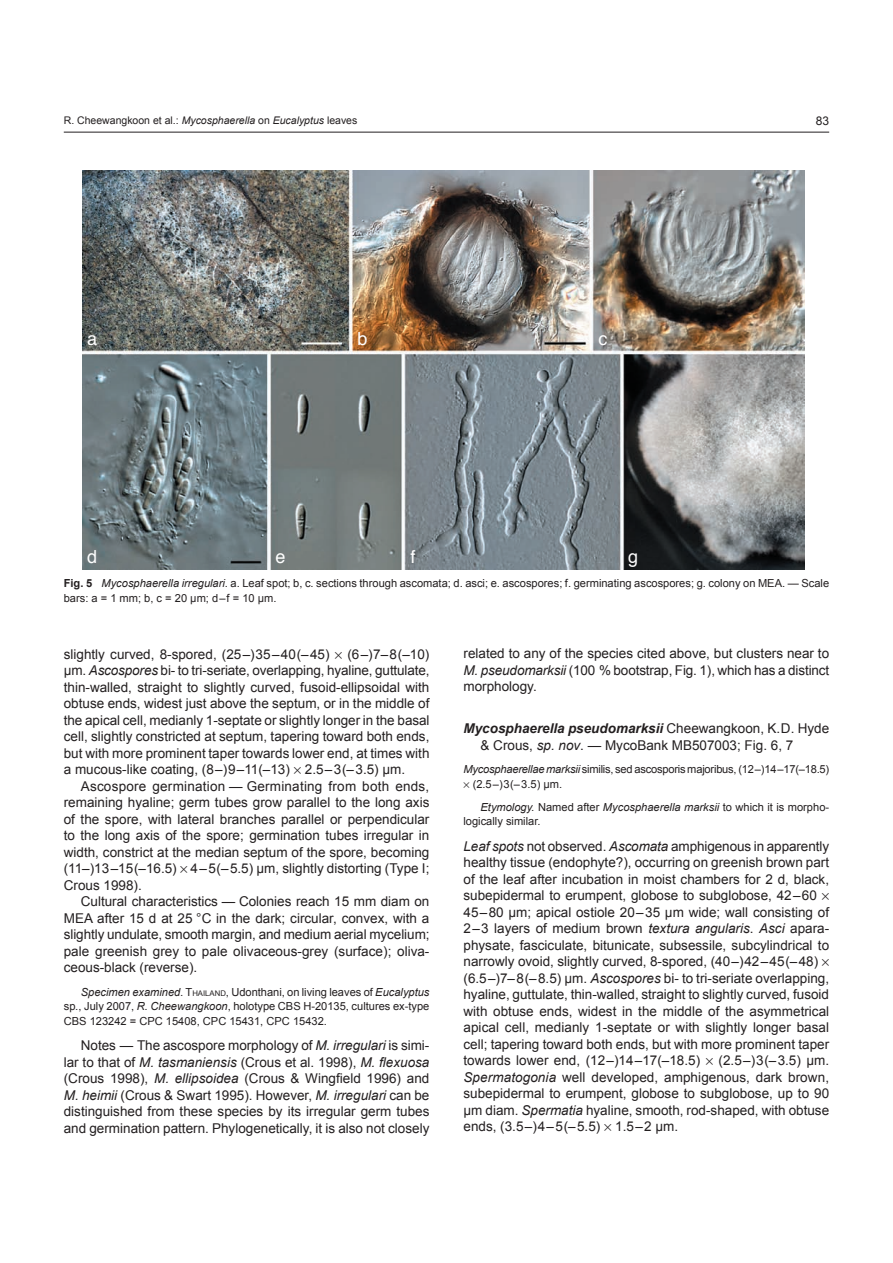
<style>
.page{position:relative;width:893px;height:1263px;background:#fff}
.page>*{position:absolute;margin:0;border:0;box-sizing:border-box;transform-origin:0 0}
.t1{font:18px "Helvetica";color:#fff}
.t2{font:13.5px/16.5px "Arial";color:#231f20;text-align:justify}
.t3{font:12px "Arial";color:#231f20}
.t4{font:11.1px/14.4px "Arial";color:#231f20}
.t5{font:11.1px/14.4px "Arial";letter-spacing:-.02em;color:#231f20}
.t6{font:10.5px "Arial";color:#231f20}
.s1{font-style:italic}
.s2{font-weight:700}
.s3{font-size:7.8px}
.s4{font-weight:700;font-style:italic}
</style>
<div class="page">
<hr style="left:64px;top:132px;width:765px;height:1px;background:#231f20">
<img style="left:82px;top:170px;width:723px;height:399px">
<p class="t6" style="left:64px;top:115px;width:295px">R. Cheewangkoon et al.: <span class="s1">Mycosphaerella</span> on <span class="s1">Eucalyptus</span> leaves</p>
<p class="t3" style="left:816px;top:114px;width:15px">83</p>
<h1 class="t1" style="left:87px;top:324px;width:12px">a</h1>
<h1 class="t1" style="left:87px;top:541px;width:12px">d</h1>
<h1 class="t1" style="left:357px;top:323px;width:12px">b</h1>
<h1 class="t1" style="left:598px;top:323px;width:10px">c</h1>
<h1 class="t1" style="left:275px;top:541px;width:12px">e</h1>
<h1 class="t1" style="left:410px;top:541px;width:7px">f</h1>
<h1 class="t1" style="left:628px;top:541px;width:12px">g</h1>
<p class="t4" style="left:64px;top:576px;width:767px"><span class="s2">Fig. 5</span> <span class="s1">Mycosphaerella irregulari</span>. a. Leaf spot; b, c. sections through ascomata; d. asci; e. ascospores; f. germinating ascospores; g. colony on MEA. — Scale bars: a = 1 mm; b, c = 20 µm; d–f = 10 µm.</p>
<p class="t2" style="left:64px;top:646px;width:367px;text-indent:284px">(6–)7–8(–10) µm. <span class="s1">Ascospores</span> bi- to tri-seriate, overlapping, hyaline, guttulate, thin-walled, straight to slightly curved, fusoid-ellipsoidal with obtuse ends, widest just above the septum, or in the middle of the apical cell, medianly 1-septate or slightly longer in the basal cell, slightly constricted at septum, tapering toward both ends, but with more prominent taper towards lower end, at times with a mucous-like coating, (8–)9–11(–13) 2.5–3(–3.5) µm.</p>
<p class="t2" style="left:64px;top:778px;width:367px;text-indent:17px">Ascospore germination <span class="s1">—</span> Germinating from both ends, remaining hyaline; germ tubes grow parallel to the long axis of the spore, with lateral branches parallel or perpendicular to the long axis of the spore; germination tubes irregular in width, constrict at the median septum of the spore, becoming (11–)13–15(–16.5) 4–5(–5.5) µm, slightly distorting (Type I; Crous 1998).</p>
<p class="t2" style="left:64px;top:893px;width:367px;text-indent:17px">Cultural characteristics <span class="s1">—</span> Colonies reach 15 mm diam on MEA after 15 d at 25 °C in the dark; circular, convex, with a slightly undulate, smooth margin, and medium aerial mycelium; pale greenish grey to pale olivaceous-grey (surface); oliva&shy;ceous-black (reverse).</p>
<p class="t4" style="left:64px;top:985px;width:367px;text-align:justify;text-indent:17px"><span class="s1">Specimen examined.</span> T<span class="s3">hailand</span>, Udonthani, on living leaves of <span class="s1">Eucalyptus </span>sp<span class="s1">.</span>, July 2007, <span class="s1">R. Cheewangkoon</span>, holotype CBS H-20135, cultures ex-type CBS 123242 = CPC 15408, CPC 15431, CPC 15432.</p>
<p class="t2" style="left:64px;top:1037px;width:367px;text-indent:17px">Notes <span class="s1">—</span> The ascospore morphology of <span class="s1">M. irregulari</span> is simi&shy;lar to that of <span class="s1">M. tasmaniensis</span> (Crous et al. 1998), <span class="s1">M. flexuosa </span>(Crous 1998), <span class="s1">M. ellipsoidea</span> (Crous &amp; Wingfield 1996) and <span class="s1">M. heimii</span> (Crous &amp; Swart 1995). However, <span class="s1">M. irregulari</span> can be distinguished from these species by its irregular germ tubes and germination pattern. Phylogenetically, it is also not closely</p>
<p class="t2" style="left:64px;top:646px;width:267px">slightly curved, 8-spored, (25–)35–40(–45)</p>
<p class="t2" style="left:463px;top:645px;width:367px">related to any of the species cited above, but clusters near to <span class="s1">M. pseudomarksii</span> (100 % bootstrap, Fig. 1), which has a distinct morphology.</p>
<p class="t2" style="left:480px;top:720px;width:350px;text-indent:-17px"><span class="s4">Mycosphaerella pseudomarksii</span> Cheewangkoon, K.D. Hyde &amp; Crous, <span class="s1">sp. nov</span>. — MycoBank MB507003; Fig. 6, 7</p>
<p class="t5" style="left:473px;top:762px;width:358px;text-indent:-9px"><span class="s1">Mycosphaerellae marksii</span> similis, sed ascosporis majoribus, (12–)14–17(–18.5) (2.5–)3(–3.5) µm.</p>
<p class="t4" style="left:463px;top:800px;width:366px;text-indent:17px"><span class="s1">Etymology.</span> Named after <span class="s1">Mycosphaerella marksii</span> to which it is morpho&shy;logically similar.</p>
<p class="t2" style="left:463px;top:838px;width:367px;text-align:left"><span class="s1">Leaf spots</span> not observed. <span class="s1">Ascomata</span> amphigenous in apparently healthy tissue (endophyte?), occurring on greenish brown part of the leaf after incubation in moist chambers for 2 d, black, subepidermal to erumpent, globose to subglobose, 42–60<br>45–80 µm; apical ostiole 20–35 µm wide; wall consisting of 2–3 layers of medium brown <span class="s1">textura angularis</span>. <span class="s1">Asci</span> apara&shy;physate, fasciculate, bitunicate, subsessile, subcylindrical to narrowly ovoid, slightly curved, 8-spored, (40–)42–45(–48) (6.5–)7–8(–8.5) µm. <span class="s1">Ascospores</span> bi- to tri-seriate overlapping, hyaline, guttulate, thin-walled, straight to slightly curved, fusoid with obtuse ends, widest in the middle of the asymmetrical apical cell, medianly 1-septate or with slightly longer basal cell; tapering toward both ends, but with more prominent taper towards lower end, (12–)14–17(–18.5)</p>
<p class="t2" style="left:463px;top:1052px;width:367px;text-indent:255px">(2.5–)3(–3.5) µm.<br><span class="s1">Spermatogonia</span> well developed, amphigenous, dark brown, subepidermal to erumpent, globose to subglobose, up to 90 µm diam. <span class="s1">Spermatia</span> hyaline, smooth, rod-shaped, with obtuse ends, (3.5–)4–5(–5.5) 1.5–2 µm.</p>
</div>
